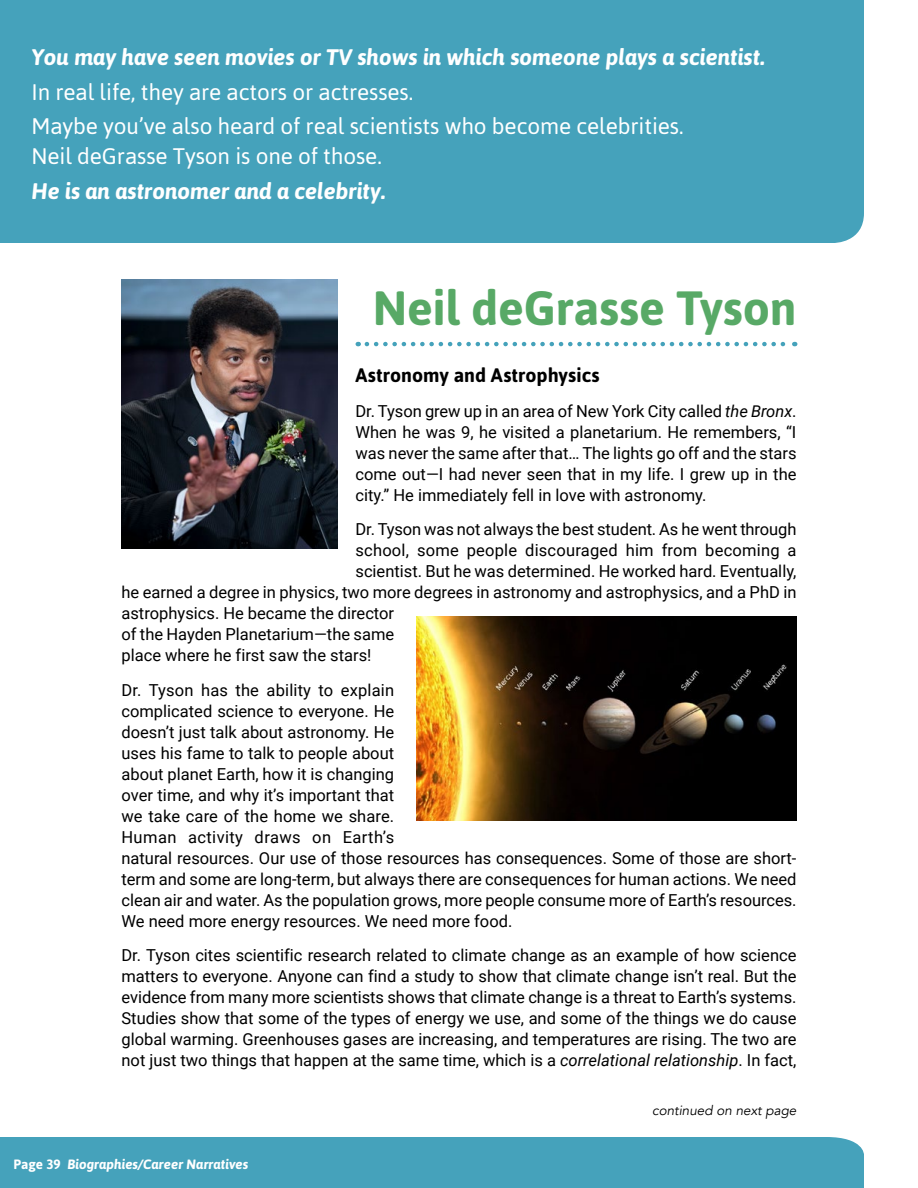
<style>
.page{position:relative;width:918px;height:1188px;background:#fff}
.page>*{position:absolute;margin:0;border:0;box-sizing:border-box;transform-origin:0 0}
.t1{font:700 48px "Asap";letter-spacing:-.005em;color:#58a966}
.t2{font:22.5px/34.5px "Asap";letter-spacing:-.005em;color:#fff}
.t3{font:italic 700 22.5px "Asap";letter-spacing:-.005em;color:#fff}
.t4{font:700 19.5px "Asap";letter-spacing:.005em;color:#000}
.t5{font:16.5px/21px "Roboto";color:#000;text-align:justify}
.t6{font:italic 700 13.5px "Asap";color:#fff}
.t7{font:italic 13.5px "Avenir";color:#000}
.s1{font-style:italic}
.s2{font-style:normal}
</style>
<div class="page">
<div style="left:0;top:1137px;width:864px;height:51px;background:#45a2bb"></div>
<div style="left:0;top:0;width:864px;height:243px;background:#45a2bb"></div>
<svg style="left:367px;top:342px;width:428px;height:4px"></svg>
<img style="left:417px;top:616px;width:379px;height:204px">
<img style="left:122px;top:279px;width:216px;height:270px">
<h2 class="t3" style="left:32px;top:44px;width:735px">You may have seen movies or TV shows in which someone plays a scientist.</h2>
<h2 class="t2" style="left:32px;top:74px;width:654px">In real life, they are actors or actresses.<br>Maybe you’ve also heard of real scientists who become celebrities.</h2>
<h2 class="t2" style="left:32px;top:139px;width:352px">Neil deGrasse Tyson is one of those.</h2>
<h2 class="t3" style="left:32px;top:178px;width:355px">He is an astronomer and a celebrity.</h2>
<h1 class="t1" style="left:373px;top:280px;width:425px">Neil deGrasse Tyson</h1>
<p class="t4" style="left:356px;top:364px;width:246px">Astronomy and Astrophysics</p>
<p class="t5" style="left:356px;top:400px;width:443px">Dr. Tyson grew up in an area of New York City called <span class="s1">the Bronx</span>.<br>When he was 9, he visited a planetarium. He remembers, “I was never the same after that… The lights go off and the stars come out—I had never seen that in my life. I grew up in the city.” He immediately fell in love with astronomy.</p>
<p class="t5" style="left:356px;top:518px;width:443px">Dr. Tyson was not always the best student. As he went through</p>
<p class="t5" style="left:356px;top:539px;width:443px">school, some people discouraged him from becoming a</p>
<p class="t5" style="left:356px;top:560px;width:443px">scientist. But he was determined. He worked hard. Eventually,</p>
<p class="t5" style="left:121px;top:581px;width:677px">he earned a degree in physics, two more degrees in astronomy and astrophysics, and a PhD in</p>
<p class="t5" style="left:121px;top:602px;width:274px">astrophysics. He became the director</p>
<p class="t5" style="left:121px;top:623px;width:274px">of the Hayden Planetarium—the same</p>
<p class="t5" style="left:121px;top:644px;width:251px">place where he first saw the stars!</p>
<p class="t5" style="left:121px;top:679px;width:677px;text-align:left">Dr. Tyson has the ability to explain<br>complicated science to everyone. He<br>doesn’t just talk about astronomy. He<br>uses his fame to talk to people about<br>about planet Earth, how it is changing<br>over time, and why it’s important that<br>we take care of the home we share.<br>Human activity draws on Earth’s<br>natural resources. Our use of those resources has consequences. Some of those are short&shy;term and some are long-term, but always there are consequences for human actions. We need clean air and water. As the population grows, more people consume more of Earth’s resources.<br>We need more energy resources. We need more food.</p>
<p class="t5" style="left:121px;top:944px;width:677px">Dr. Tyson cites scientific research related to climate change as an example of how science matters to everyone. Anyone can find a study to show that climate change isn’t real. But the evidence from many more scientists shows that climate change is a threat to Earth’s systems.<br>Studies show that some of the types of energy we use, and some of the things we do cause global warming. Greenhouses gases are increasing, and temperatures are rising. The two are not just two things that happen at the same time, which is a <span class="s1">correlational relationship</span>. In fact,</p>
<p class="t6" style="left:14px;top:1156px;width:237px"><span class="s2">Page 39</span> Biographies/Career Narratives</p>
<p class="t7" style="left:652px;top:1102px;width:146px">continued on next page</p>
</div>
